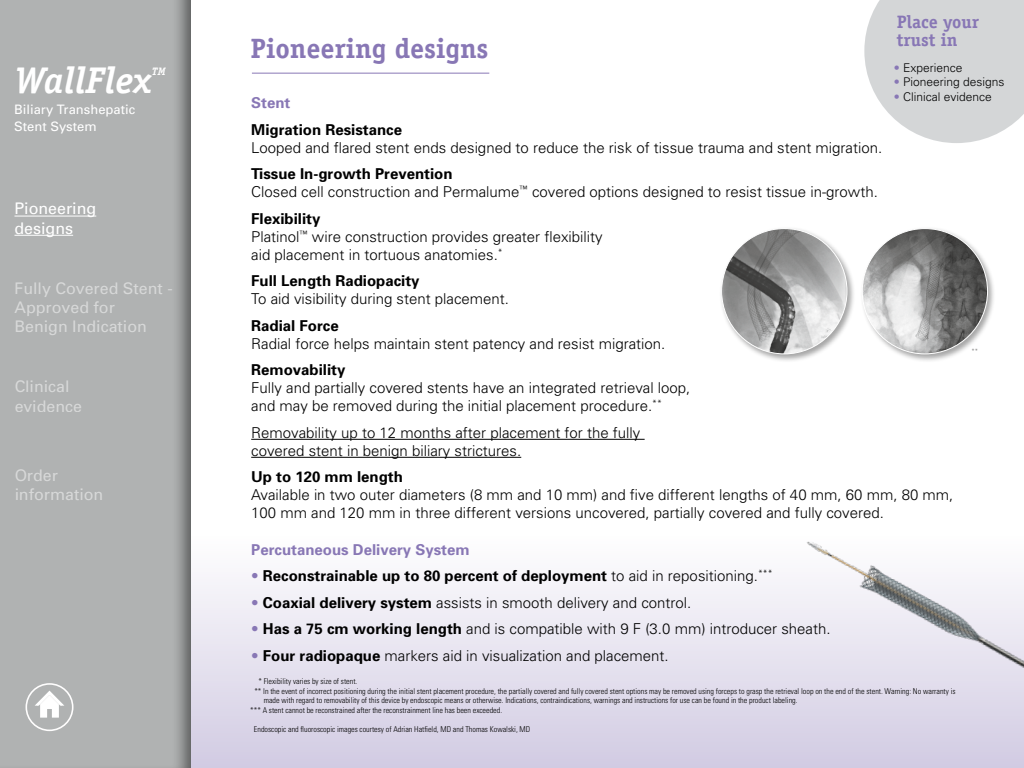
<style>
.page{position:relative;width:1024px;height:768px;background:#fff}
.page>*{position:absolute;margin:0;border:0;box-sizing:border-box;transform-origin:0 0}
.t1{font:italic 700 37.2px "Officina Serif";color:#fff}
.t2{font:700 28px "Officina Serif";color:#8877b5}
.t3{font:700 18px/18px "Officina Serif";color:#8877b5}
.t4{font:16px/19.2px "Univers";color:#fff}
.t5{font:300 15px/18px "Univers";color:#000}
.t6{font:700 15px "Univers";color:#000}
.t7{font:700 15px "Univers";color:#8877b5}
.t8{font:13px/16.7px "Univers";color:#fff}
.t9{font:300 12px "Univers";color:#000}
.t10{font:italic 700 10.8px "Officina Serif";color:#fff}
.t11{font:300 condensed 8px "Univers";color:#000}
.t12{font:300 6px "Univers";color:#6f6f6e}
.s1{color:#8877b5}
.s2{font-weight:700}
.s3{font-weight:300;color:#8877b5}
.s4{font-weight:300}
</style>
<div class="page">
<div style="left:190px;top:535px;width:834px;height:233px;background:linear-gradient(to bottom,#fefefe,#d1cbe2)"></div>
<div style="left:0;top:0;width:192px;height:768px;background:#000;opacity:.5"></div>
<hr style="left:14px;top:216px;width:82px;height:1px;background:#fff">
<hr style="left:14px;top:235px;width:59px;height:1px;background:#fff">
<div style="left:26px;top:683px;width:48px;height:48px;border:2px solid #fffefe;border-radius:50%"></div>
<svg style="left:33px;top:689px;width:32px;height:29px"></svg>
<hr style="left:251px;top:439px;width:394px;height:1px;background:#000">
<hr style="left:251px;top:457px;width:270px;height:1px;background:#000">
<div style="left:719px;top:226px;width:136px;height:136px;background:#000;opacity:.35"></div>
<img style="left:722px;top:229px;width:125px;height:125px;border-radius:63px">
<div style="left:860px;top:226px;width:136px;height:136px;background:#000;opacity:.35"></div>
<img style="left:862px;top:229px;width:126px;height:125px;border-radius:63px">
<img style="left:766px;top:535px;width:258px;height:167px">
<hr style="left:252px;top:73px;width:237px;height:1px;background:#8877b5">
<svg style="left:864px;top:0;width:160px;height:143px;background:#d9dbdc"></svg>
<h1 class="t1" style="left:14px;top:58px;width:139px">WallFlex</h1>
<p class="t10" style="left:152px;top:65px;width:15px">TM</p>
<p class="t8" style="left:14px;top:101px;width:123px">Biliary Transhepatic<br>Stent System</p>
<p class="t4" style="left:14px;top:199px;width:83px">Pioneering designs</p>
<p class="t4" style="left:14px;top:279px;width:160px">Fully Covered Stent -<br>Approved for<br>Benign Indication</p>
<p class="t4" style="left:14px;top:377px;width:69px">Clinical evidence</p>
<p class="t4" style="left:14px;top:466px;width:90px">Order information</p>
<p class="t3" style="left:897px;top:13px;width:84px">Place your trust in</p>
<h2 class="t2" style="left:251px;top:31px;width:240px">Pioneering designs</h2>
<p class="t9" style="left:894px;top:60px;width:70px"><span class="s1">•</span> Experience</p>
<p class="t9" style="left:894px;top:75px;width:112px"><span class="s1">•</span> Pioneering designs</p>
<p class="t9" style="left:894px;top:89px;width:100px"><span class="s1">•</span> Clinical evidence</p>
<p class="t7" style="left:251px;top:94px;width:41px">Stent</p>
<p class="t6" style="left:251px;top:120px;width:152px">Migration Resistance</p>
<p class="t5" style="left:251px;top:138px;width:633px">Looped and flared stent ends designed to reduce the risk of tissue trauma and stent migration.</p>
<p class="t5" style="left:251px;top:165px;width:628px"><span class="s2">Tissue In-growth Prevention<br></span>Closed cell construction and Permalume<sup>™</sup> covered options designed to resist tissue in-growth.</p>
<p class="t5" style="left:251px;top:209px;width:353px"><span class="s2">Flexibility<br></span>Platinol<sup>™</sup> wire construction provides greater flexibility aid placement in tortuous anatomies.<sup>*</sup></p>
<p class="t6" style="left:251px;top:272px;width:170px">Full Length Radiopacity</p>
<p class="t5" style="left:251px;top:290px;width:259px">To aid visibility during stent placement.</p>
<p class="t6" style="left:251px;top:316px;width:89px">Radial Force</p>
<p class="t5" style="left:251px;top:334px;width:416px">Radial force helps maintain stent patency and resist migration.</p>
<p class="t6" style="left:251px;top:361px;width:96px">Removability</p>
<p class="t5" style="left:251px;top:379px;width:441px">Fully and partially covered stents have an integrated retrieval loop, and may be removed during the initial placement procedure.<sup>**</sup></p>
<p class="t5" style="left:251px;top:423px;width:391px">Removability up to 12 months after placement for the fully covered stent in benign biliary strictures.</p>
<p class="t6" style="left:251px;top:468px;width:153px">Up to 120 mm length</p>
<p class="t5" style="left:251px;top:486px;width:704px">Available in two outer diameters (8 mm and 10 mm) and five different lengths of 40 mm, 60 mm, 80 mm,<br>100 mm and 120 mm in three different versions uncovered, partially covered and fully covered.</p>
<p class="t7" style="left:251px;top:540px;width:220px">Percutaneous Delivery System</p>
<p class="t6" style="left:251px;top:567px;width:523px"><span class="s3">•</span> Reconstrainable up to 80 percent of deployment <span class="s4">to aid in repositioning.</span><sup>***</sup></p>
<p class="t5" style="left:251px;top:594px;width:442px"><span class="s1">•</span> <span class="s2">Coaxial delivery system</span> assists in smooth delivery and control.</p>
<p class="t5" style="left:251px;top:620px;width:581px"><span class="s1">•</span> <span class="s2">Has a 75 cm working length</span> and is compatible with 9 F (3.0 mm) introducer sheath.</p>
<p class="t5" style="left:251px;top:647px;width:419px"><span class="s1">•</span> <span class="s2">Four radiopaque</span> markers aid in visualization and placement.</p>
<p class="t12" style="left:971px;top:347px;width:8px">**</p>
<p class="t11" style="left:258px;top:676px;width:101px">* Flexibility varies by size of stent.</p>
<p class="t11" style="left:254px;top:686px;width:703px">** In the event of incorrect positioning during the initial stent placement procedure, the partially covered and fully covered stent options may be removed using forceps to grasp the retrieval loop on the end of the stent. Warning: No warranty is</p>
<p class="t11" style="left:264px;top:696px;width:535px">made with regard to removability of this device by endoscopic means or otherwise. Indications, contraindications, warnings and instructions for use can be found in the product labeling.</p>
<p class="t11" style="left:250px;top:705px;width:253px">*** A stent cannot be reconstrained after the reconstrainment line has been exceeded.</p>
<p class="t11" style="left:254px;top:724px;width:278px">Endoscopic and fluoroscopic images courtesy of Adrian Hatfield, MD and Thomas Kowalski, MD</p>
</div>
